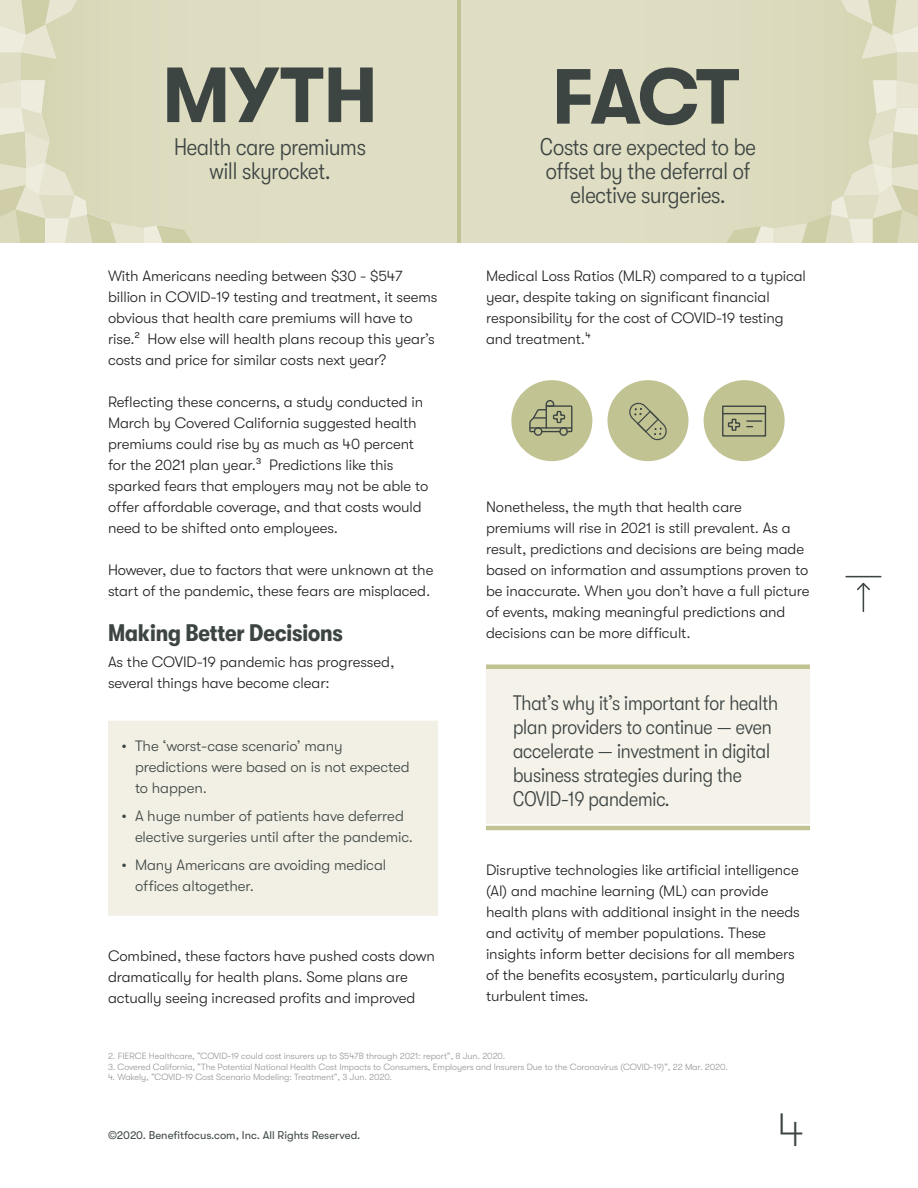
<style>
.page{position:relative;width:918px;height:1188px;background:#fff}
.page>*{position:absolute;margin:0;border:0;box-sizing:border-box;transform-origin:0 0}
.t1{font:100 48px "GT Walsheim Pro";color:#3d4543}
.Fact{font:300 condensed 24px "GT Walsheim Pro";letter-spacing:-.005em;color:#3d4543}
.Header_1{font:700 condensed 24px "GT Walsheim Pro";letter-spacing:-.005em;color:#3d4543}
.Pull_Quote{font:300 condensed 21px/24px "GT Walsheim Pro";letter-spacing:-.005em;color:#3d4543}
.t2{font:300 15px/21px "GT Walsheim Pro";letter-spacing:-.005em;color:#231f20}
.t3{font:300 15px/21px "GT Walsheim Pro";letter-spacing:-.005em;color:#3d4543}
.t4{font:11.25px "GT Walsheim Pro";color:#3d4543}
.Footnote{font:300 9px "GT Walsheim Pro";letter-spacing:-.005em;color:#939598}
</style>
<div class="page">
<div style="left:108px;top:721px;width:329px;height:195px;background:#f2efe4"></div>
<div style="left:486px;top:666px;width:324px;height:158px;background:#f5f2e9"></div>
<div style="left:486px;top:664px;width:324px;height:5px;background:#c2c393"></div>
<hr style="left:486px;top:826px;width:324px;height:4px;background:#c2c393">
<svg style="left:0;top:0;width:918px;height:243px;background:#d5d4ba"></svg>
<div style="left:511px;top:380px;width:81px;height:81px;background:#c2c393;border-radius:50%"></div>
<div style="left:608px;top:380px;width:80px;height:81px;background:#c2c393;border-radius:50%"></div>
<div style="left:704px;top:380px;width:81px;height:81px;background:#c2c393;border-radius:50%"></div>
<div style="left:534px;top:427px;width:8px;height:9px;border:1px solid #3d4543;border-radius:50%"></div>
<div style="left:559px;top:427px;width:9px;height:9px;border:1px solid #3d4543;border-radius:50%"></div>
<svg style="left:529px;top:400px;width:44px;height:33px"></svg>
<svg style="left:629px;top:403px;width:38px;height:38px"></svg>
<div style="left:722px;top:406px;width:44px;height:31px;border:1px solid #3d4543"></div>
<hr style="left:723px;top:413px;width:42px;height:1px;background:#3d4543">
<svg style="left:747px;top:420px;width:15px;height:7px"></svg>
<svg style="left:727px;top:418px;width:14px;height:13px"></svg>
<svg style="left:857px;top:582px;width:13px;height:29px"></svg>
<hr style="left:846px;top:576px;width:35px;height:1px;background:#3d4543">
<p class="Fact" style="left:174px;top:134px;width:193px">Health care premiums</p>
<p class="Fact" style="left:210px;top:158px;width:122px">will skyrocket.</p>
<p class="t2" style="left:108px;top:265px;width:331px">With Americans needing between $30 - $547 billion in COVID-19 testing and treatment, it seems obvious that health care premiums will have to rise.² How else will health plans recoup this year’s costs and price for similar costs next year?</p>
<p class="t2" style="left:108px;top:391px;width:322px">Reflecting these concerns, a study conducted in March by Covered California suggested health premiums could rise by as much as 40 percent for the 2021 plan year.³ Predictions like this sparked fears that employers may not be able to offer affordable coverage, and that costs would need to be shifted onto employees.</p>
<p class="t2" style="left:108px;top:559px;width:327px">However, due to factors that were unknown at the start of the pandemic, these fears are misplaced.</p>
<p class="Header_1" style="left:108px;top:619px;width:236px">Making Better Decisions</p>
<p class="t2" style="left:108px;top:652px;width:288px">As the COVID-19 pandemic has progressed, several things have become clear:</p>
<p class="t3" style="left:135px;top:736px;width:276px;text-indent:-14px">• The ‘worst-case scenario’ many predictions were based on is not expected to happen.</p>
<p class="t3" style="left:135px;top:806px;width:280px;text-indent:-14px">• A huge number of patients have deferred elective surgeries until after the pandemic.</p>
<p class="t3" style="left:135px;top:854px;width:253px;text-indent:-14px">• Many Americans are avoiding medical offices altogether.</p>
<p class="t2" style="left:108px;top:945px;width:328px">Combined, these factors have pushed costs down dramatically for health plans. Some plans are actually seeing increased profits and improved</p>
<p class="Fact" style="left:540px;top:134px;width:217px">Costs are expected to be</p>
<p class="Fact" style="left:546px;top:158px;width:206px">offset by the deferral of</p>
<p class="Fact" style="left:571px;top:182px;width:156px">elective surgeries.</p>
<p class="t2" style="left:486px;top:265px;width:322px">Medical Loss Ratios (MLR) compared to a typical year, despite taking on significant financial responsibility for the cost of COVID-19 testing and treatment.⁴</p>
<p class="t2" style="left:486px;top:496px;width:325px">Nonetheless, the myth that health care premiums will rise in 2021 is still prevalent. As a result, predictions and decisions are being made based on information and assumptions proven to be inaccurate. When you don’t have a full picture of events, making meaningful predictions and decisions can be more difficult.</p>
<p class="Pull_Quote" style="left:513px;top:691px;width:267px">That’s why it’s important for health plan providers to continue — even accelerate — investment in digital business strategies during the<br>COVID-19 pandemic.</p>
<p class="t2" style="left:486px;top:859px;width:315px">Disruptive technologies like artificial intelligence (AI) and machine learning (ML) can provide health plans with additional insight in the needs and activity of member populations. These insights inform better decisions for all members of the benefits ecosystem, particularly during turbulent times.</p>
<p class="Footnote" style="left:108px;top:1051px;width:399px">2. FIERCE Healthcare, “COVID-19 could cost insurers up to $547B through 2021: report”, 8 Jun. 2020.</p>
<p class="Footnote" style="left:108px;top:1061px;width:621px">3. Covered California, “The Potential National Health Cost Impacts to Consumers, Employers and Insurers Due to the Coronavirus (COVID-19)”, 22 Mar. 2020.</p>
<p class="Footnote" style="left:108px;top:1072px;width:286px">4. Wakely, “COVID-19 Cost Scenario Modeling: Treatment”, 3 Jun. 2020.</p>
<p class="t4" style="left:108px;top:1129px;width:254px">©2020. Benefitfocus.com, Inc. All Rights Reserved.</p>
<h1 class="t1" style="left:777px;top:1103px;width:28px">4</h1>
</div>
